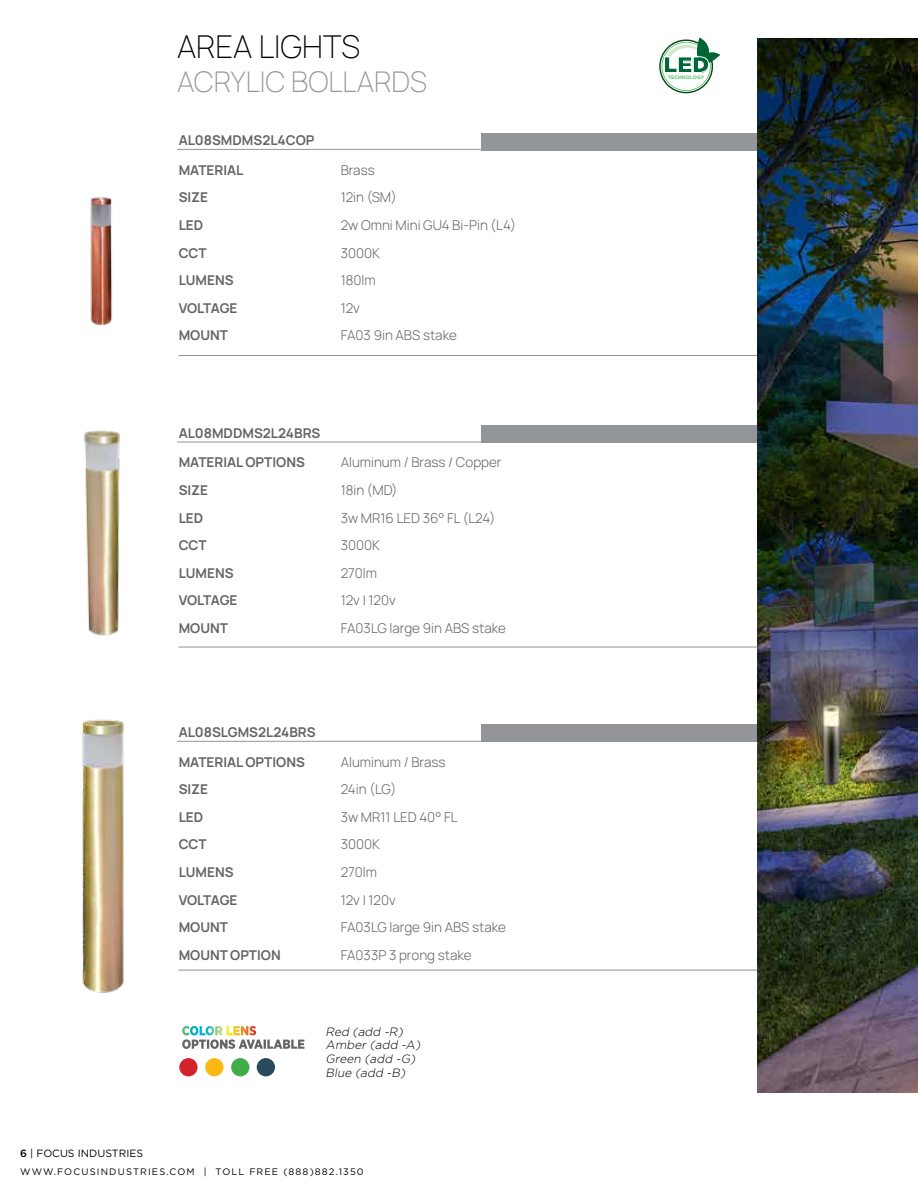
<style>
.page{position:relative;width:918px;height:1188px;background:#fff}
.page>*{position:absolute;margin:0;border:0;box-sizing:border-box;transform-origin:0 0}
.t1{font:200 31.5px "Manrope";color:#000}
.t2{font:200 28.5px "Manrope";color:#939598}
.t3{font:900 22.5px "Gotham";color:#006838}
.t4{font:300 13.5px "Manrope";color:#636466}
.t5{font:700 13.5px "Manrope";color:#636466}
.t6{font:700 13.5px "Manrope";letter-spacing:-.02em;color:#636466}
.t7{font:italic 300 12px/13.8px "Gotham";color:#000}
.t8{font:10.5px "Gotham";color:#000}
.t9{font:9.45px "Gotham";letter-spacing:.12em;color:#000}
.t10{font:500 4.95px "Gotham";color:#39b54a}
.s1{font-weight:500}
</style>
<div class="page">
<img style="left:84px;top:430px;width:36px;height:206px">
<img style="left:82px;top:719px;width:42px;height:274px">
<img style="left:90px;top:197px;width:23px;height:129px">
<hr style="left:177px;top:149px;width:619px;height:1px;background:#939598">
<hr style="left:177px;top:442px;width:619px;height:1px;background:#939598">
<hr style="left:177px;top:741px;width:619px;height:1px;background:#939598">
<hr style="left:178px;top:355px;width:620px;height:1px;background:#939598">
<hr style="left:178px;top:647px;width:620px;height:1px;background:#939598">
<hr style="left:178px;top:970px;width:620px;height:1px;background:#939598">
<div style="left:482px;top:133px;width:285px;height:17px;background:#939598"></div>
<div style="left:482px;top:425px;width:285px;height:18px;background:#939598"></div>
<div style="left:482px;top:725px;width:285px;height:17px;background:#939598"></div>
<img style="left:757px;top:39px;width:161px;height:1054px">
<svg style="left:659px;top:38px;width:61px;height:55px"></svg>
<div style="left:179px;top:1058px;width:19px;height:18px;background:#d2232a;border-radius:50%"></div>
<div style="left:205px;top:1058px;width:19px;height:18px;background:#fdb913;border-radius:50%"></div>
<div style="left:231px;top:1058px;width:18px;height:18px;background:#41ad49;border-radius:50%"></div>
<div style="left:257px;top:1058px;width:18px;height:18px;background:#274a5d;border-radius:50%"></div>
<svg style="left:182px;top:1026px;width:122px;height:23px"></svg>
<h1 class="t1" style="left:177px;top:28px;width:185px">AREA LIGHTS</h1>
<h2 class="t2" style="left:177px;top:65px;width:251px">ACRYLIC BOLLARDS</h2>
<p class="t5" style="left:179px;top:132px;width:137px">AL08SMDMS2L4COP</p>
<p class="t5" style="left:179px;top:161px;width:66px">MATERIAL</p>
<p class="t4" style="left:341px;top:162px;width:36px">Brass</p>
<p class="t5" style="left:179px;top:189px;width:31px">SIZE</p>
<p class="t4" style="left:341px;top:190px;width:58px">12in (SM)</p>
<p class="t5" style="left:179px;top:216px;width:26px">LED</p>
<p class="t4" style="left:341px;top:217px;width:177px">2w Omni Mini GU4 Bi-Pin (L4)</p>
<p class="t5" style="left:179px;top:244px;width:30px">CCT</p>
<p class="t4" style="left:341px;top:245px;width:41px">3000K</p>
<p class="t5" style="left:179px;top:272px;width:56px">LUMENS</p>
<p class="t4" style="left:341px;top:272px;width:36px">180lm</p>
<p class="t6" style="left:179px;top:299px;width:60px">VOLTAGE</p>
<p class="t4" style="left:341px;top:300px;width:21px">12v</p>
<p class="t5" style="left:179px;top:327px;width:51px">MOUNT</p>
<p class="t4" style="left:341px;top:328px;width:118px">FA03 9in ABS stake</p>
<p class="t5" style="left:179px;top:424px;width:143px">AL08MDDMS2L24BRS</p>
<p class="t5" style="left:179px;top:454px;width:128px">MATERIAL OPTIONS</p>
<p class="t4" style="left:341px;top:455px;width:162px">Aluminum / Brass / Copper</p>
<p class="t5" style="left:179px;top:481px;width:31px">SIZE</p>
<p class="t4" style="left:341px;top:482px;width:58px">18in (MD)</p>
<p class="t5" style="left:179px;top:509px;width:26px">LED</p>
<p class="t4" style="left:341px;top:510px;width:156px">3w MR16 LED 36° FL (L24)</p>
<p class="t5" style="left:179px;top:537px;width:30px">CCT</p>
<p class="t4" style="left:341px;top:537px;width:41px">3000K</p>
<p class="t5" style="left:179px;top:564px;width:56px">LUMENS</p>
<p class="t4" style="left:341px;top:565px;width:38px">270lm</p>
<p class="t6" style="left:179px;top:592px;width:60px">VOLTAGE</p>
<p class="t4" style="left:341px;top:593px;width:57px">12v | 120v</p>
<p class="t5" style="left:179px;top:619px;width:51px">MOUNT</p>
<p class="t4" style="left:341px;top:620px;width:167px">FA03LG large 9in ABS stake</p>
<p class="t5" style="left:179px;top:723px;width:139px">AL08SLGMS2L24BRS</p>
<p class="t5" style="left:179px;top:753px;width:128px">MATERIAL OPTIONS</p>
<p class="t4" style="left:341px;top:754px;width:106px">Aluminum / Brass</p>
<p class="t5" style="left:179px;top:781px;width:31px">SIZE</p>
<p class="t4" style="left:341px;top:781px;width:57px">24in (LG)</p>
<p class="t5" style="left:179px;top:808px;width:26px">LED</p>
<p class="t4" style="left:341px;top:809px;width:118px">3w MR11 LED 40° FL</p>
<p class="t5" style="left:179px;top:836px;width:30px">CCT</p>
<p class="t4" style="left:341px;top:837px;width:41px">3000K</p>
<p class="t5" style="left:179px;top:863px;width:56px">LUMENS</p>
<p class="t4" style="left:341px;top:864px;width:38px">270lm</p>
<p class="t6" style="left:179px;top:891px;width:60px">VOLTAGE</p>
<p class="t4" style="left:341px;top:892px;width:57px">12v | 120v</p>
<p class="t5" style="left:179px;top:919px;width:51px">MOUNT</p>
<p class="t4" style="left:341px;top:919px;width:167px">FA03LG large 9in ABS stake</p>
<p class="t5" style="left:179px;top:946px;width:104px">MOUNT OPTION</p>
<p class="t4" style="left:341px;top:947px;width:133px">FA033P 3 prong stake</p>
<p class="t7" style="left:326px;top:1024px;width:99px">Red (add -R)<br>Amber (add -A)<br>Green (add -G)<br>Blue (add -B)</p>
<p class="t8" style="left:20px;top:1147px;width:124px"><span class="s1">6</span> | FOCUS INDUSTRIES</p>
<p class="t9" style="left:20px;top:1166px;width:345px">WWW.FOCUSINDUSTRIES.COM | TOLL FREE (888)882.1350</p>
<h3 class="t3" style="left:664px;top:48px;width:47px">LED</h3>
<p class="t10" style="left:668px;top:74px;width:38px">TECHNOLOGY</p>
</div>
